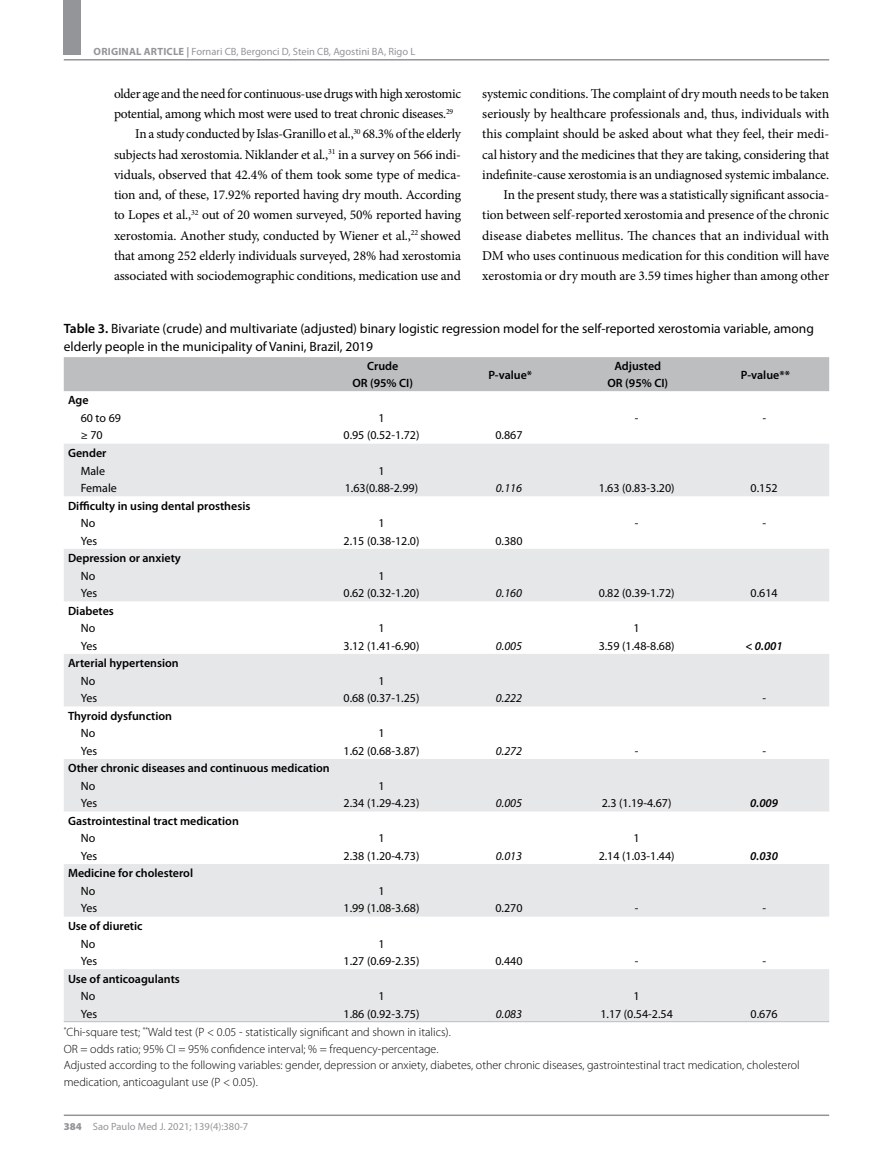
<style>
.page{position:relative;width:893px;height:1170px;background:#fff}
.page>*{position:absolute;margin:0;border:0;box-sizing:border-box;transform-origin:0 0}
.t1{font:13.5px/20.2px "Minion Pro";letter-spacing:-.01em;color:#000;text-align:right}
.t2{font:13.5px/18px "Myriad Pro";color:#000}
.t3{font:12px "Myriad Pro";color:#000}
.t4{font:300 12px/16.5px "Myriad Pro";color:#000}
.t5{font:600 12px/16.5px "Myriad Pro";color:#000;text-align:center}
.t6{font:italic 12px "Myriad Pro";color:#000}
.t7{font:italic 600 12px "Myriad Pro";color:#000}
.t8{font:10.5px "Myriad Pro";color:#939598}
.s1{font-weight:700}
.s2{font-weight:600}
.s3{font-weight:900}
</style>
<div class="page">
<div style="left:64px;top:0;width:17px;height:55px;background:#939598"></div>
<hr style="left:64px;top:59px;width:765px;height:2px;background:#939598">
<hr style="left:64px;top:1114px;width:765px;height:1px;background:#939598">
<div style="left:64px;top:357px;width:765px;height:34px;background:#bcbec0"></div>
<svg style="left:64px;top:444px;width:765px;height:577px;fill:#e6e7e8"></svg>
<hr style="left:64px;top:1021px;width:255px;height:1px;background:#bcbec0">
<hr style="left:319px;top:1021px;width:127px;height:1px;background:#bcbec0">
<hr style="left:446px;top:1021px;width:128px;height:1px;background:#bcbec0">
<hr style="left:574px;top:1021px;width:128px;height:1px;background:#bcbec0">
<hr style="left:702px;top:1021px;width:127px;height:1px;background:#bcbec0">
<p class="t8" style="left:94px;top:45px;width:323px"><span class="s1">ORIGINAL ARTICLE |</span> Fornari CB, Bergonci D, Stein CB, Agostini BA, Rigo L</p>
<p class="t1" style="left:482px;top:83px;width:349px">systemic conditions. The complaint of dry mouth needs to be taken seriously by healthcare professionals and, thus, individuals with this complaint should be asked about what they feel, their medi&shy;cal history and the medicines that they are taking, considering that indefinite-cause xerostomia is an undiagnosed systemic imbalance.<br>In the present study, there was a statistically significant associa&shy;tion between self-reported xerostomia and presence of the chronic disease diabetes mellitus. The chances that an individual with DM who uses continuous medication for this condition will have xerostomia or dry mouth are 3.59 times higher than among other</p>
<p class="t2" style="left:64px;top:319px;width:752px"><span class="s2">Table 3.</span> Bivariate (crude) and multivariate (adjusted) binary logistic regression model for the self-reported xerostomia variable, among elderly people in the municipality of Vanini, Brazil, 2019</p>
<p class="t5" style="left:352px;top:358px;width:62px">Crude<br>OR (95% CI)</p>
<p class="t5" style="left:488px;top:366px;width:45px">P-value*</p>
<p class="t5" style="left:607px;top:358px;width:62px">Adjusted<br>OR (95% CI)</p>
<p class="t5" style="left:741px;top:366px;width:50px">P-value**</p>
<p class="t5" style="left:68px;top:392px;width:22px">Age</p>
<p class="t3" style="left:81px;top:410px;width:42px">60 to 69</p>
<p class="t3" style="left:378px;top:410px;width:8px">1</p>
<p class="t3" style="left:635px;top:410px;width:5px">-</p>
<p class="t6" style="left:762px;top:410px;width:5px">-</p>
<p class="t3" style="left:81px;top:428px;width:24px">≥ 70</p>
<p class="t3" style="left:343px;top:428px;width:77px">0.95 (0.52-1.72)</p>
<p class="t3" style="left:495px;top:428px;width:29px">0.867</p>
<p class="t5" style="left:68px;top:444px;width:40px">Gender</p>
<p class="t3" style="left:81px;top:463px;width:26px">Male</p>
<p class="t3" style="left:378px;top:463px;width:8px">1</p>
<p class="t3" style="left:81px;top:480px;width:38px">Female</p>
<p class="t3" style="left:345px;top:480px;width:75px">1.63(0.88-2.99)</p>
<p class="t6" style="left:496px;top:480px;width:28px">0.116</p>
<p class="t3" style="left:599px;top:480px;width:77px">1.63 (0.83-3.20)</p>
<p class="t3" style="left:751px;top:480px;width:29px">0.152</p>
<p class="t5" style="left:68px;top:497px;width:184px">Difficulty in using dental prosthesis</p>
<p class="t3" style="left:81px;top:515px;width:16px">No</p>
<p class="t3" style="left:378px;top:515px;width:8px">1</p>
<p class="t3" style="left:635px;top:515px;width:5px">-</p>
<p class="t3" style="left:762px;top:515px;width:5px">-</p>
<p class="t3" style="left:81px;top:533px;width:18px">Yes</p>
<p class="t3" style="left:343px;top:533px;width:77px">2.15 (0.38-12.0)</p>
<p class="t3" style="left:495px;top:533px;width:29px">0.380</p>
<p class="t5" style="left:68px;top:549px;width:114px">Depression or anxiety</p>
<p class="t3" style="left:81px;top:568px;width:16px">No</p>
<p class="t3" style="left:378px;top:568px;width:8px">1</p>
<p class="t3" style="left:81px;top:585px;width:18px">Yes</p>
<p class="t3" style="left:343px;top:585px;width:77px">0.62 (0.32-1.20)</p>
<p class="t6" style="left:496px;top:585px;width:28px">0.160</p>
<p class="t3" style="left:599px;top:585px;width:77px">0.82 (0.39-1.72)</p>
<p class="t3" style="left:751px;top:585px;width:29px">0.614</p>
<p class="t5" style="left:68px;top:602px;width:47px">Diabetes</p>
<p class="t3" style="left:81px;top:620px;width:16px">No</p>
<p class="t3" style="left:378px;top:620px;width:8px">1</p>
<p class="t3" style="left:633px;top:620px;width:8px">1</p>
<p class="t3" style="left:81px;top:638px;width:18px">Yes</p>
<p class="t3" style="left:343px;top:638px;width:77px">3.12 (1.41-6.90)</p>
<p class="t6" style="left:496px;top:638px;width:28px">0.005</p>
<p class="t3" style="left:599px;top:638px;width:77px">3.59 (1.48-8.68)</p>
<p class="t7" style="left:746px;top:638px;width:39px">&lt; 0.001</p>
<p class="t5" style="left:68px;top:654px;width:112px">Arterial hypertension</p>
<p class="t3" style="left:81px;top:673px;width:16px">No</p>
<p class="t3" style="left:378px;top:673px;width:8px">1</p>
<p class="t3" style="left:81px;top:690px;width:18px">Yes</p>
<p class="t3" style="left:343px;top:690px;width:77px">0.68 (0.37-1.25)</p>
<p class="t6" style="left:496px;top:690px;width:28px">0.222</p>
<p class="t3" style="left:762px;top:690px;width:5px">-</p>
<p class="t5" style="left:68px;top:707px;width:106px">Thyroid dysfunction</p>
<p class="t3" style="left:81px;top:725px;width:16px">No</p>
<p class="t3" style="left:378px;top:725px;width:8px">1</p>
<p class="t3" style="left:81px;top:743px;width:18px">Yes</p>
<p class="t3" style="left:343px;top:743px;width:77px">1.62 (0.68-3.87)</p>
<p class="t6" style="left:496px;top:743px;width:28px">0.272</p>
<p class="t3" style="left:635px;top:743px;width:5px">-</p>
<p class="t3" style="left:762px;top:743px;width:5px">-</p>
<p class="t5" style="left:68px;top:759px;width:263px">Other chronic diseases and continuous medication</p>
<p class="t3" style="left:81px;top:778px;width:16px">No</p>
<p class="t3" style="left:378px;top:778px;width:8px">1</p>
<p class="t3" style="left:81px;top:795px;width:18px">Yes</p>
<p class="t3" style="left:343px;top:795px;width:77px">2.34 (1.29-4.23)</p>
<p class="t6" style="left:496px;top:795px;width:28px">0.005</p>
<p class="t3" style="left:602px;top:795px;width:71px">2.3 (1.19-4.67)</p>
<p class="t7" style="left:750px;top:795px;width:29px">0.009</p>
<p class="t5" style="left:68px;top:812px;width:172px">Gastrointestinal tract medication</p>
<p class="t3" style="left:81px;top:830px;width:16px">No</p>
<p class="t3" style="left:378px;top:830px;width:8px">1</p>
<p class="t3" style="left:633px;top:830px;width:8px">1</p>
<p class="t3" style="left:81px;top:848px;width:18px">Yes</p>
<p class="t3" style="left:343px;top:848px;width:77px">2.38 (1.20-4.73)</p>
<p class="t6" style="left:496px;top:848px;width:28px">0.013</p>
<p class="t3" style="left:599px;top:848px;width:77px">2.14 (1.03-1.44)</p>
<p class="t7" style="left:750px;top:848px;width:29px">0.030</p>
<p class="t5" style="left:68px;top:864px;width:127px">Medicine for cholesterol</p>
<p class="t3" style="left:81px;top:883px;width:16px">No</p>
<p class="t3" style="left:378px;top:883px;width:8px">1</p>
<p class="t3" style="left:81px;top:901px;width:18px">Yes</p>
<p class="t3" style="left:343px;top:901px;width:77px">1.99 (1.08-3.68)</p>
<p class="t3" style="left:495px;top:901px;width:29px">0.270</p>
<p class="t3" style="left:635px;top:901px;width:5px">-</p>
<p class="t3" style="left:762px;top:901px;width:5px">-</p>
<p class="t5" style="left:68px;top:917px;width:76px">Use of diuretic</p>
<p class="t3" style="left:81px;top:936px;width:16px">No</p>
<p class="t3" style="left:378px;top:936px;width:8px">1</p>
<p class="t3" style="left:81px;top:953px;width:18px">Yes</p>
<p class="t3" style="left:343px;top:953px;width:77px">1.27 (0.69-2.35)</p>
<p class="t3" style="left:495px;top:953px;width:29px">0.440</p>
<p class="t3" style="left:635px;top:953px;width:5px">-</p>
<p class="t3" style="left:762px;top:953px;width:5px">-</p>
<p class="t5" style="left:68px;top:969px;width:113px">Use of anticoagulants</p>
<p class="t3" style="left:81px;top:988px;width:16px">No</p>
<p class="t3" style="left:378px;top:988px;width:8px">1</p>
<p class="t3" style="left:633px;top:988px;width:8px">1</p>
<p class="t3" style="left:81px;top:1006px;width:18px">Yes</p>
<p class="t3" style="left:343px;top:1006px;width:77px">1.86 (0.92-3.75)</p>
<p class="t6" style="left:496px;top:1006px;width:28px">0.083</p>
<p class="t3" style="left:600px;top:1006px;width:74px">1.17 (0.54-2.54</p>
<p class="t3" style="left:751px;top:1006px;width:29px">0.676</p>
<p class="t4" style="left:64px;top:1023px;width:737px"><sup>*</sup>Chi-square test; <sup>**</sup>Wald test (P &lt; 0.05 - statistically significant and shown in italics).<br>OR = odds ratio; 95% CI = 95% confidence interval; % = frequency-percentage.<br>Adjusted according to the following variables: gender, depression or anxiety, diabetes, other chronic diseases, gastrointestinal tract medication, cholesterol medication, anticoagulant use (P &lt; 0.05).</p>
<p class="t1" style="left:114px;top:83px;width:349px">older age and the need for continuous-use drugs with high xerostomic</p>
<p class="t1" style="left:114px;top:104px;width:341px">potential, among which most were used to treat chronic diseases.<sup>29</sup></p>
<p class="t1" style="left:135px;top:124px;width:327px">In a study conducted by Islas-Granillo et al.,<sup>30</sup> 68.3% of the elderly</p>
<p class="t1" style="left:114px;top:144px;width:348px">subjects had xerostomia. Niklander et al.,<sup>31</sup> in a survey on 566 indi-</p>
<p class="t1" style="left:114px;top:164px;width:348px">viduals, observed that 42.4% of them took some type of medica-</p>
<p class="t1" style="left:114px;top:185px;width:348px">tion and, of these, 17.92% reported having dry mouth. According</p>
<p class="t1" style="left:114px;top:205px;width:348px">to Lopes et al.,<sup>32</sup> out of 20 women surveyed, 50% reported having</p>
<p class="t1" style="left:114px;top:225px;width:348px">xerostomia. Another study, conducted by Wiener et al.,<sup>22</sup> showed</p>
<p class="t1" style="left:114px;top:245px;width:348px">that among 252 elderly individuals surveyed, 28% had xerostomia</p>
<p class="t1" style="left:114px;top:266px;width:348px">associated with sociodemographic conditions, medication use and</p>
<p class="t8" style="left:64px;top:1119px;width:186px"><span class="s3">384</span> Sao Paulo Med J. 2021; 139(4):380-7</p>
</div>
